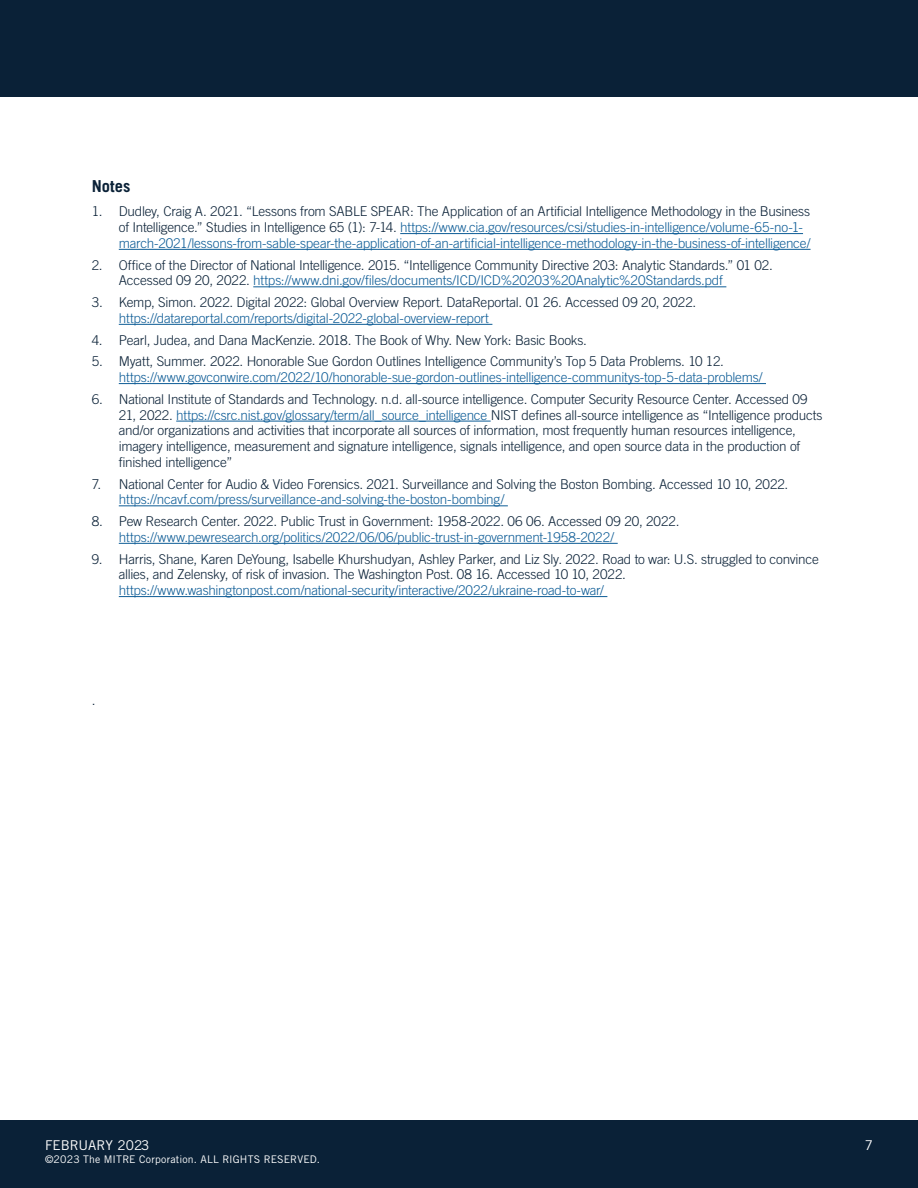
<style>
.page{position:relative;width:918px;height:1188px;background:#fff}
.page>*{position:absolute;margin:0;border:0;box-sizing:border-box;transform-origin:0 0}
.t1{font:700 16.5px "Trade Gothic LT Pro";letter-spacing:.01em;color:#0a2137}
.t2{font:300 13.5px/15.8px "Trade Gothic LT Pro";letter-spacing:-.02em;color:#0a2137}
.t3{font:300 13.5px/15.8px "Trade Gothic LT Pro";letter-spacing:-.015em;color:#0d5c96}
.t4{font:13.5px "Trade Gothic LT Pro";color:#fff}
.t5{font:10.5px "Trade Gothic LT Pro";letter-spacing:.015em;color:#fff}
.s1{color:#0a2137}
.s2{color:#0d5c96}
</style>
<div class="page">
<div style="left:0;top:1120px;width:918px;height:68px;background:#0a2137"></div>
<div style="left:0;top:0;width:918px;height:97px;background:#0a2137"></div>
<hr style="left:400px;top:233px;width:403px;height:1px;background:#0d5c96">
<hr style="left:119px;top:249px;width:692px;height:1px;background:#0d5c96">
<hr style="left:253px;top:286px;width:473px;height:1px;background:#0d5c96">
<hr style="left:119px;top:324px;width:373px;height:1px;background:#0d5c96">
<hr style="left:119px;top:383px;width:647px;height:1px;background:#0d5c96">
<hr style="left:176px;top:421px;width:315px;height:1px;background:#0d5c96">
<hr style="left:119px;top:505px;width:389px;height:1px;background:#0d5c96">
<hr style="left:119px;top:543px;width:499px;height:1px;background:#0d5c96">
<hr style="left:119px;top:596px;width:488px;height:1px;background:#0d5c96">
<p class="t1" style="left:92px;top:176px;width:40px">Notes</p>
<p class="t3" style="left:119px;top:204px;width:693px;text-indent:-27px"><span class="s1">1. Dudley, Craig A. 2021. “Lessons from SABLE SPEAR: The Application of an Artificial Intelligence Methodology in the Business of Intelligence.” Studies in Intelligence 65 (1): 7-14.</span> https://www.cia.gov/resources/csi/studies-in-intelligence/volume-65-no-1- march-2021/lessons-from-sable-spear-the-application-of-an-artificial-intelligence-methodology-in-the-business-of-intelligence/</p>
<p class="t2" style="left:119px;top:257px;width:656px;text-indent:-27px">2. Office of the Director of National Intelligence. 2015. “Intelligence Community Directive 203: Analytic Standards.” 01 02.<br>Accessed 09 20, 2022. <span class="s2">https://www.dni.gov/files/documents/ICD/ICD%20203%20Analytic%20Standards.pdf</span></p>
<p class="t2" style="left:92px;top:294px;width:606px">3. Kemp, Simon. 2022. Digital 2022: Global Overview Report. DataReportal. 01 26. Accessed 09 20, 2022.</p>
<p class="t3" style="left:119px;top:310px;width:372px">https://datareportal.com/reports/digital-2022-global-overview-report</p>
<p class="t2" style="left:92px;top:332px;width:497px">4. Pearl, Judea, and Dana MacKenzie. 2018. The Book of Why. New York: Basic Books.</p>
<p class="t2" style="left:92px;top:354px;width:634px">5. Myatt, Summer. 2022. Honorable Sue Gordon Outlines Intelligence Community’s Top 5 Data Problems. 10 12.</p>
<p class="t3" style="left:119px;top:369px;width:645px">https://www.govconwire.com/2022/10/honorable-sue-gordon-outlines-intelligence-communitys-top-5-data-problems/</p>
<p class="t2" style="left:119px;top:391px;width:705px;text-indent:-27px">6. National Institute of Standards and Technology. n.d. all-source intelligence. Computer Security Resource Center. Accessed 09<br>21, 2022. <span class="s2">https://csrc.nist.gov/glossary/term/all_source_intelligence</span> NIST defines all-source intelligence as “Intelligence products and/or organizations and activities that incorporate all sources of information, most frequently human resources intelligence, imagery intelligence, measurement and signature intelligence, signals intelligence, and open source data in the production of finished intelligence”</p>
<p class="t2" style="left:92px;top:476px;width:698px">7. National Center for Audio &amp; Video Forensics. 2021. Surveillance and Solving the Boston Bombing. Accessed 10 10, 2022.</p>
<p class="t3" style="left:119px;top:492px;width:387px">https://ncavf.com/press/surveillance-and-solving-the-boston-bombing/</p>
<p class="t2" style="left:92px;top:513px;width:589px">8. Pew Research Center. 2022. Public Trust in Government: 1958-2022. 06 06. Accessed 09 20, 2022.</p>
<p class="t3" style="left:119px;top:529px;width:497px">https://www.pewresearch.org/politics/2022/06/06/public-trust-in-government-1958-2022/</p>
<p class="t2" style="left:119px;top:551px;width:702px;text-indent:-27px">9. Harris, Shane, Karen DeYoung, Isabelle Khurshudyan, Ashley Parker, and Liz Sly. 2022. Road to war: U.S. struggled to convince allies, and Zelensky, of risk of invasion. The Washington Post. 08 16. Accessed 10 10, 2022.</p>
<p class="t3" style="left:119px;top:582px;width:487px">https://www.washingtonpost.com/national-security/interactive/2022/ukraine-road-to-war/</p>
<p class="t2" style="left:92px;top:692px;width:5px">.</p>
<p class="t4" style="left:45px;top:1137px;width:106px">FEBRUARY 2023</p>
<p class="t4" style="left:865px;top:1137px;width:10px">7</p>
<p class="t5" style="left:45px;top:1153px;width:277px">©2023 The MITRE Corporation. ALL RIGHTS RESERVED.</p>
</div>
